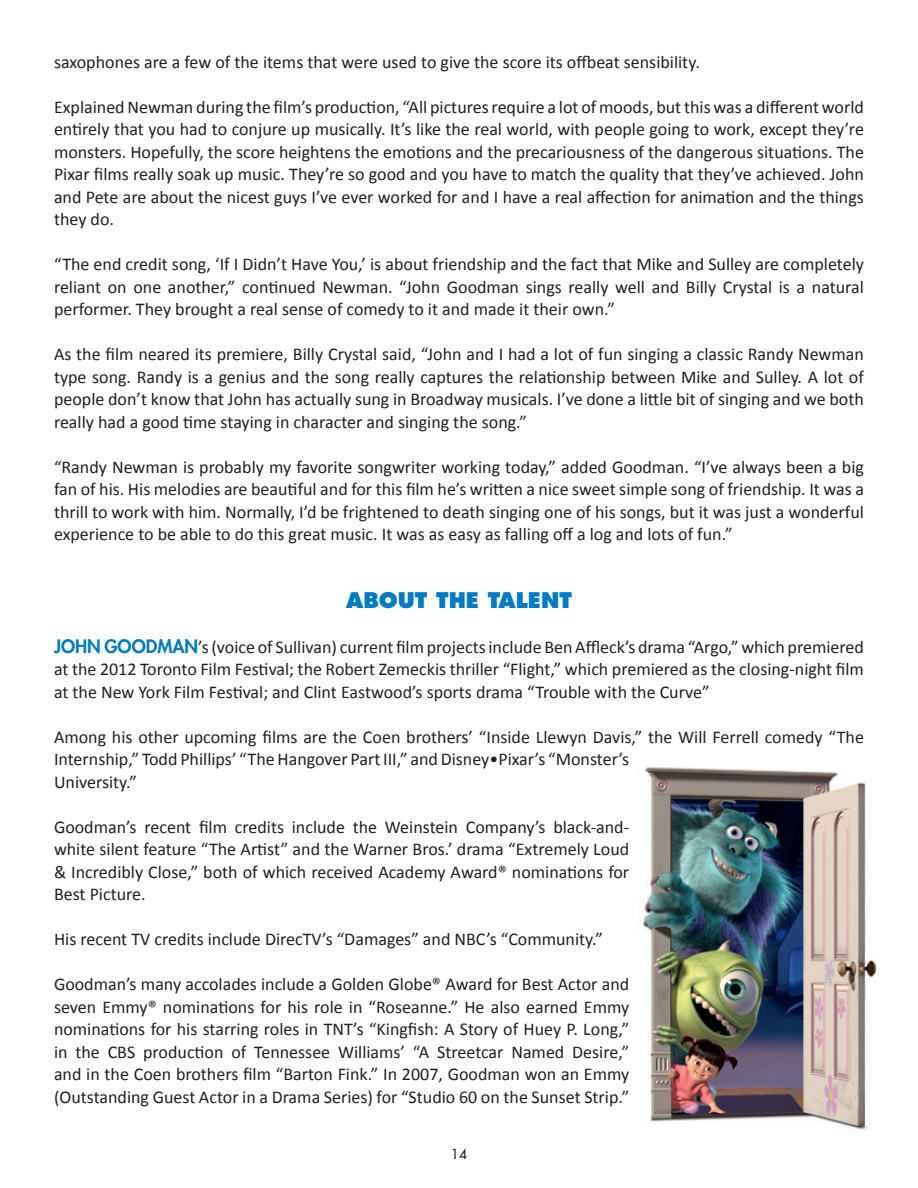
<style>
.page{position:relative;width:918px;height:1188px;background:#fff}
.page>*{position:absolute;margin:0;border:0;box-sizing:border-box;transform-origin:0 0}
.t1{font:800 21px "Futura Std";color:#007cc4}
.t2{font:18px/22.5px "Calibri";color:#231f20;text-align:justify}
.t3{font:500 13.5px "Futura Std";color:#231f20}
.s1{font-family:"Futura Std";font-weight:800;color:#007cc4}
</style>
<div class="page">
<img style="left:642px;top:766px;width:236px;height:364px">
<p class="t2" style="left:54px;top:50px;width:647px">saxophones are a few of the items that were used to give the score its offbeat sensibility.</p>
<p class="t2" style="left:54px;top:95px;width:811px">Explained Newman during the film’s production, “All pictures require a lot of moods, but this was a different world entirely that you had to conjure up musically. It’s like the real world, with people going to work, except they’re monsters. Hopefully, the score heightens the emotions and the precariousness of the dangerous situations. The Pixar films really soak up music. They’re so good and you have to match the quality that they’ve achieved. John and Pete are about the nicest guys I’ve ever worked for and I have a real affection for animation and the things they do.</p>
<p class="t2" style="left:54px;top:253px;width:812px">“The end credit song, ‘If I Didn’t Have You,’ is about friendship and the fact that Mike and Sulley are completely reliant on one another,” continued Newman. “John Goodman sings really well and Billy Crystal is a natural performer. They brought a real sense of comedy to it and made it their own.”</p>
<p class="t2" style="left:54px;top:343px;width:811px">As the film neared its premiere, Billy Crystal said, “John and I had a lot of fun singing a classic Randy Newman type song. Randy is a genius and the song really captures the relationship between Mike and Sulley. A lot of people don’t know that John has actually sung in Broadway musicals. I’ve done a little bit of singing and we both really had a good time staying in character and singing the song.”</p>
<p class="t2" style="left:54px;top:455px;width:812px">“Randy Newman is probably my favorite songwriter working today,” added Goodman. “I’ve always been a big fan of his. His melodies are beautiful and for this film he’s written a nice sweet simple song of friendship. It was a thrill to work with him. Normally, I’d be frightened to death singing one of his songs, but it was just a wonderful experience to be able to do this great music. It was as easy as falling off a log and lots of fun.”</p>
<p class="t1" style="left:346px;top:586px;width:227px">ABOUT THE TALENT</p>
<p class="t2" style="left:54px;top:635px;width:811px"><span class="s1">JOHN GOODMAN</span>’s (voice of Sullivan) current film projects include Ben Affleck’s drama “Argo,” which premiered at the 2012 Toronto Film Festival; the Robert Zemeckis thriller “Flight,” which premiered as the closing-night film at the New York Film Festival; and Clint Eastwood’s sports drama “Trouble with the Curve”</p>
<p class="t2" style="left:54px;top:725px;width:811px;text-align:left">Among his other upcoming films are the Coen brothers’ “Inside Llewyn Davis,” the Will Ferrell comedy “The<br>Internship,” Todd Phillips’ “The Hangover Part III,” and Disney•Pixar’s “Monster’s<br>University.”</p>
<p class="t2" style="left:54px;top:815px;width:577px">Goodman’s recent film credits include the Weinstein Company’s black-and&shy;white silent feature “The Artist” and the Warner Bros.’ drama “Extremely Loud &amp; Incredibly Close,” both of which received Academy Award® nominations for Best Picture.</p>
<p class="t2" style="left:54px;top:928px;width:550px">His recent TV credits include DirecTV’s “Damages” and NBC’s “Community.”</p>
<p class="t2" style="left:54px;top:973px;width:577px">Goodman’s many accolades include a Golden Globe® Award for Best Actor and seven Emmy® nominations for his role in “Roseanne.” He also earned Emmy nominations for his starring roles in TNT’s “Kingfish: A Story of Huey P. Long,” in the CBS production of Tennessee Williams’ “A Streetcar Named Desire,” and in the Coen brothers film “Barton Fink.” In 2007, Goodman won an Emmy (Outstanding Guest Actor in a Drama Series) for “Studio 60 on the Sunset Strip.”</p>
<p class="t3" style="left:451px;top:1145px;width:17px">14</p>
</div>
